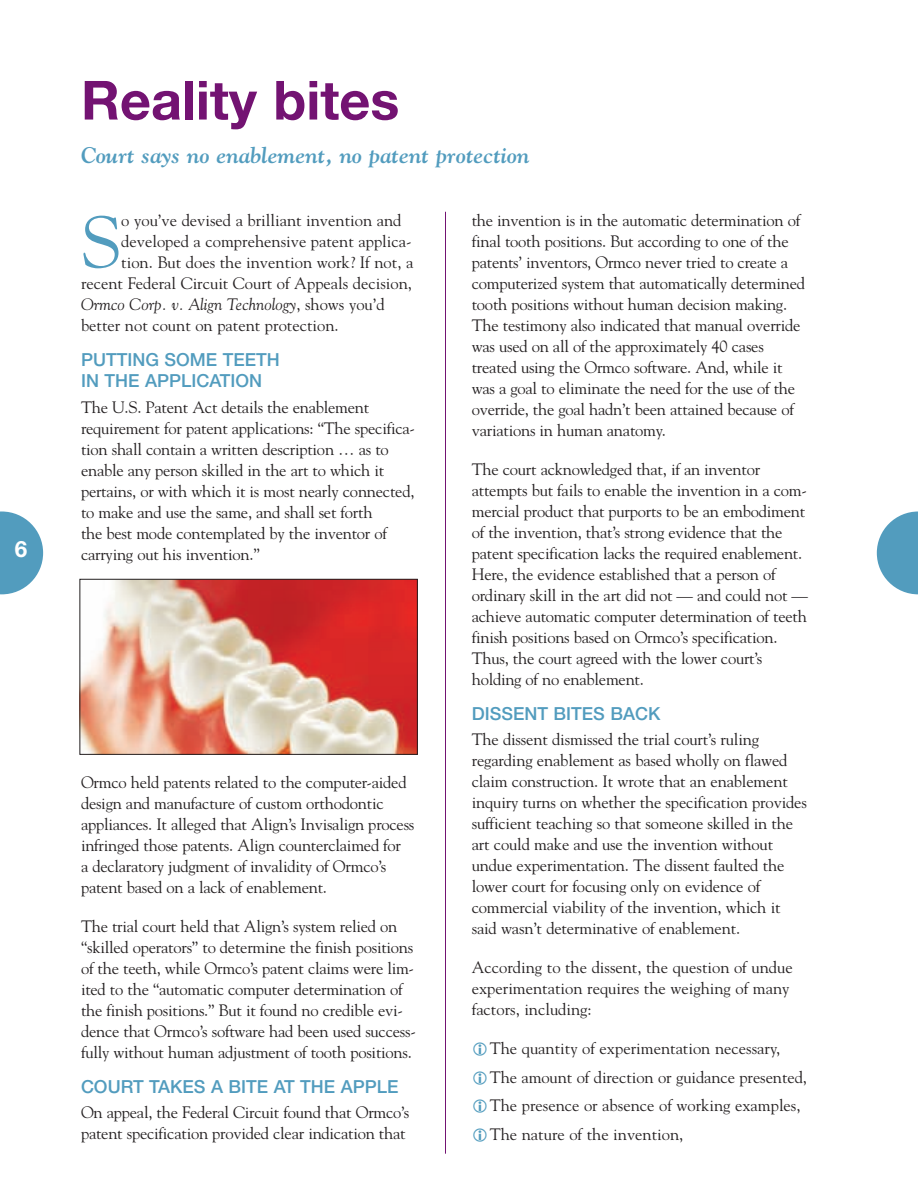
<style>
.page{position:relative;width:918px;height:1188px;background:#fff}
.page>*{position:absolute;margin:0;border:0;box-sizing:border-box;transform-origin:0 0}
.t1{font:72.9px "Goudy Std";color:#529cbe}
.t2{font:700 54px "Helvetica Neue LT Std";color:#731372}
.t3{font:italic 700 22.5px "Goudy Std";color:#529cbe}
.t4{font:700 22.5px "Helvetica Neue LT Std";color:#fff}
.t5{font:500 18px/21.6px "Helvetica Neue LT Std";color:#529cbe}
.t6{font:16.5px/21px "Goudy Std";letter-spacing:-.015em;color:#231f20}
.t7{font:italic 16.5px "Goudy Std";color:#231f20}
.s1{font-style:normal}
</style>
<div class="page">
<svg style="left:877px;top:512px;width:41px;height:82px"></svg>
<svg style="left:0;top:512px;width:43px;height:82px"></svg>
<hr style="left:445px;top:212px;width:1px;height:942px;background:#731372">
<img style="left:82px;top:581px;width:334px;height:172px">
<div style="left:80px;top:579px;width:338px;height:176px;border:1px solid #231f20"></div>
<h3 class="t4" style="left:15px;top:541px;width:14px">6</h3>
<h2 class="t2" style="left:81px;top:81px;width:320px">Reality bites</h2>
<h3 class="t3" style="left:81px;top:142px;width:450px">Court says no enablement, no patent protection</h3>
<h1 class="t1" style="left:81px;top:200px;width:42px">S</h1>
<p class="t6" style="left:121px;top:209px;width:282px">o you’ve devised a brilliant invention and</p>
<p class="t6" style="left:121px;top:230px;width:292px">developed a comprehensive patent applica-</p>
<p class="t6" style="left:121px;top:251px;width:294px">tion. But does the invention work? If not, a</p>
<p class="t6" style="left:81px;top:272px;width:333px">recent Federal Circuit Court of Appeals decision,</p>
<p class="t7" style="left:81px;top:294px;width:305px">Ormco Corp. v. Align Technology<span class="s1">, shows you’d</span></p>
<p class="t6" style="left:81px;top:314px;width:259px">better not count on patent protection.</p>
<p class="t5" style="left:81px;top:350px;width:200px">PUTTING SOME TEETH<br>IN THE APPLICATION</p>
<p class="t6" style="left:81px;top:397px;width:336px">The U.S. Patent Act details the enablement requirement for patent applications: “The specifica&shy;tion shall contain a written description … as to enable any person skilled in the art to which it pertains, or with which it is most nearly connected, to make and use the same, and shall set forth<br>the best mode contemplated by the inventor of carrying out his invention.”</p>
<p class="t6" style="left:81px;top:772px;width:335px">Ormco held patents related to the computer-aided design and manufacture of custom orthodontic appliances. It alleged that Align’s Invisalign process infringed those patents. Align counterclaimed for<br>a declaratory judgment of invalidity of Ormco’s patent based on a lack of enablement.</p>
<p class="t6" style="left:81px;top:916px;width:336px">The trial court held that Align’s system relied on “skilled operators” to determine the finish positions of the teeth, while Ormco’s patent claims were lim&shy;ited to the “automatic computer determination of the finish positions.” But it found no credible evi&shy;dence that Ormco’s software had been used success&shy;fully without human adjustment of tooth positions.</p>
<p class="t5" style="left:81px;top:1077px;width:319px">COURT TAKES A BITE AT THE APPLE</p>
<p class="t6" style="left:81px;top:1102px;width:330px">On appeal, the Federal Circuit found that Ormco’s patent specification provided clear indication that</p>
<p class="t6" style="left:472px;top:209px;width:335px">the invention is in the automatic determination of final tooth positions. But according to one of the patents’ inventors, Ormco never tried to create a computerized system that automatically determined tooth positions without human decision making.<br>The testimony also indicated that manual override was used on all of the approximately 40 cases treated using the Ormco software. And, while it was a goal to eliminate the need for the use of the override, the goal hadn’t been attained because of variations in human anatomy.</p>
<p class="t6" style="left:472px;top:458px;width:338px">The court acknowledged that, if an inventor attempts but fails to enable the invention in a com&shy;mercial product that purports to be an embodiment of the invention, that’s strong evidence that the patent specification lacks the required enablement.<br>Here, the evidence established that a person of ordinary skill in the art did not — and could not — achieve automatic computer determination of teeth finish positions based on Ormco’s specification.<br>Thus, the court agreed with the lower court’s holding of no enablement.</p>
<p class="t5" style="left:472px;top:704px;width:190px">DISSENT BITES BACK</p>
<p class="t6" style="left:472px;top:729px;width:337px">The dissent dismissed the trial court’s ruling regarding enablement as based wholly on flawed claim construction. It wrote that an enablement inquiry turns on whether the specification provides sufficient teaching so that someone skilled in the art could make and use the invention without undue experimentation. The dissent faulted the lower court for focusing only on evidence of commercial viability of the invention, which it said wasn’t determinative of enablement.</p>
<p class="t6" style="left:472px;top:957px;width:322px">According to the dissent, the question of undue experimentation requires the weighing of many factors, including:</p>
<p class="t6" style="left:490px;top:1034px;width:319px;line-height:28.5px">The quantity of experimentation necessary, The amount of direction or guidance presented, The presence or absence of working examples, The nature of the invention,</p>
</div>
